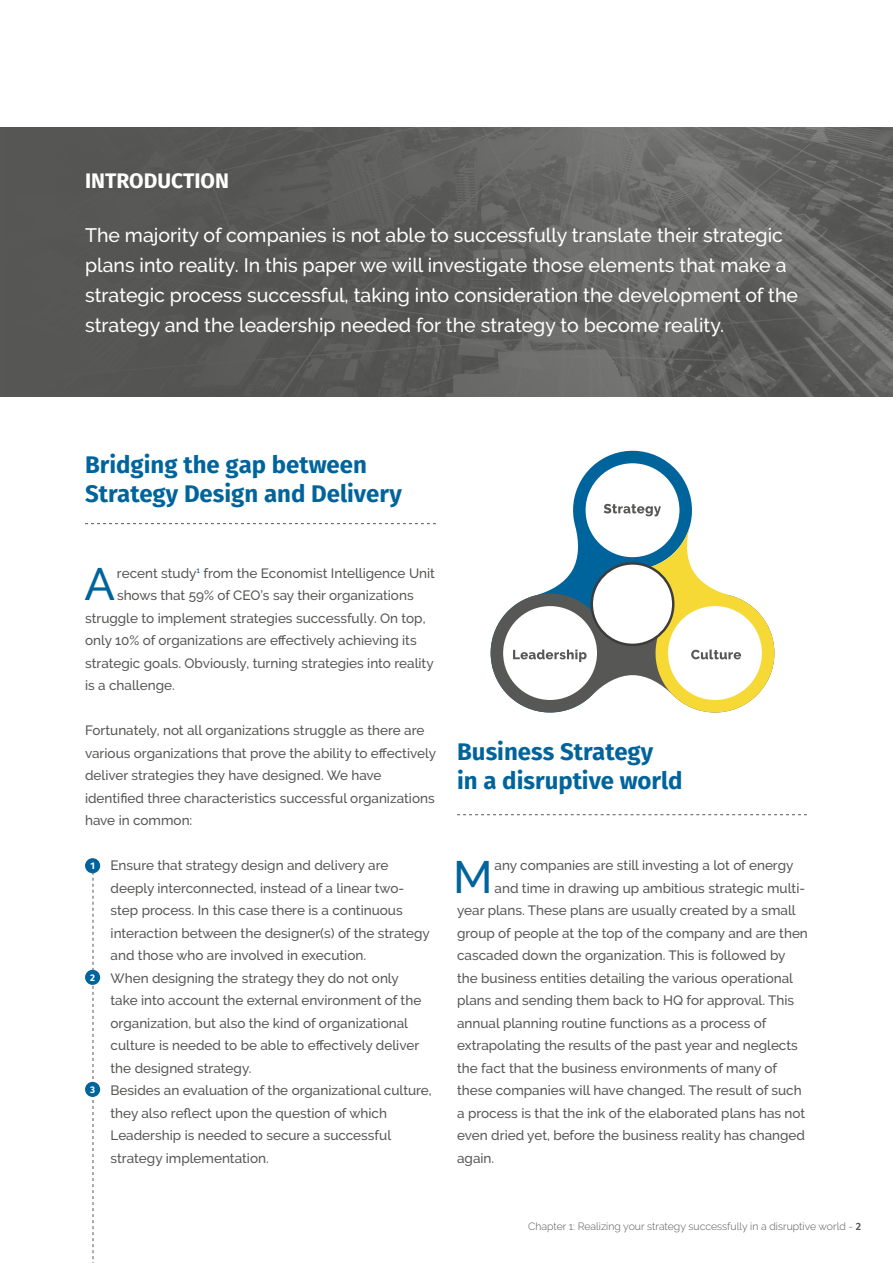
<style>
.page{position:relative;width:893px;height:1263px;background:#fff}
.page>*{position:absolute;margin:0;border:0;box-sizing:border-box;transform-origin:0 0}
.t1{font:500 45.15px "Raleway";color:#00649c}
.t2{font:700 24px/28.8px "Fira Sans";color:#00649c}
.t3{font:700 21px "Fira Sans";color:#fff}
.t4{font:500 19.5px/30px "Raleway";color:#fff}
.t5{font:500 13.5px/22.5px "Raleway";color:#575756}
.t6{font:300 10.5px "Raleway";color:#575756}
.t7{font:700 9.6px "Fira Sans";color:#fff}
.s1{font-family:"Fira Sans";font-weight:600}
</style>
<div class="page">
<svg style="left:93px;top:873px;width:1px;height:390px"></svg>
<img style="left:0;top:128px;width:893px;height:269px">
<svg style="left:85px;top:523px;width:351px;height:1px"></svg>
<svg style="left:457px;top:814px;width:350px;height:1px"></svg>
<div style="left:85px;top:858px;width:15px;height:15px;background:#00649c;border-radius:50%"></div>
<div style="left:85px;top:970px;width:15px;height:15px;background:#00649c;border-radius:50%"></div>
<div style="left:85px;top:1082px;width:15px;height:15px;background:#00649c;border-radius:50%"></div>
<svg style="left:490px;top:450px;width:202px;height:209px"></svg>
<div style="left:586px;top:463px;width:93px;height:94px;background:#fff;border-radius:50%"></div>
<svg style="left:604px;top:504px;width:57px;height:12px"></svg>
<svg style="left:491px;top:526px;width:284px;height:187px"></svg>
<div style="left:592px;top:563px;width:81px;height:82px;background:#fff;border-radius:50%"></div>
<div style="left:591px;top:562px;width:83px;height:84px;border:2px solid #3c3c3b;border-radius:50%"></div>
<h3 class="t3" style="left:85px;top:163px;width:146px">INTRODUCTION</h3>
<p class="t4" style="left:85px;top:220px;width:714px">The majority of companies is not able to successfully translate their strategic plans into reality. In this paper we will investigate those elements that make a strategic process successful, taking into consideration the development of the strategy and the leadership needed for the strategy to become reality.</p>
<h2 class="t2" style="left:85px;top:449px;width:318px">Bridging the gap between<br>Strategy Design and Delivery</h2>
<h1 class="t1" style="left:85px;top:558px;width:32px">A</h1>
<p class="t5" style="left:117px;top:562px;width:319px">recent study<sup>1</sup> from the Economist Intelligence Unit</p>
<p class="t5" style="left:117px;top:584px;width:298px">shows that 59% of CEO’s say their organizations</p>
<p class="t5" style="left:85px;top:607px;width:342px">struggle to implement strategies successfully. On top,</p>
<p class="t5" style="left:85px;top:629px;width:333px">only 10% of organizations are effectively achieving its</p>
<p class="t5" style="left:85px;top:652px;width:350px">strategic goals. Obviously, turning strategies into reality</p>
<p class="t5" style="left:85px;top:674px;width:91px">is a challenge.</p>
<p class="t5" style="left:85px;top:719px;width:352px">Fortunately, not all organizations struggle as there are various organizations that prove the ability to effectively deliver strategies they have designed. We have identified three characteristics successful organizations have in common:</p>
<p class="t5" style="left:111px;top:854px;width:323px">Ensure that strategy design and delivery are deeply interconnected, instead of a linear two&shy;step process. In this case there is a continuous interaction between the designer(s) of the strategy and those who are involved in execution.<br>When designing the strategy they do not only<br>take into account the external environment of the organization, but also the kind of organizational culture is needed to be able to effectively deliver the designed strategy.<br>Besides an evaluation of the organizational culture, they also reflect upon the question of which Leadership is needed to secure a successful strategy implementation.</p>
<h1 class="t1" style="left:453px;top:851px;width:41px">M</h1>
<p class="t5" style="left:495px;top:854px;width:300px">any companies are still investing a lot of energy</p>
<h2 class="t2" style="left:457px;top:736px;width:227px">Business Strategy<br>in a disruptive world</h2>
<p class="t7" style="left:90px;top:858px;width:6px">1</p>
<p class="t5" style="left:495px;top:877px;width:312px">and time in drawing up ambitious strategic multi-</p>
<p class="t5" style="left:457px;top:899px;width:340px">year plans. These plans are usually created by a small</p>
<p class="t5" style="left:457px;top:922px;width:352px">group of people at the top of the company and are then</p>
<p class="t5" style="left:457px;top:944px;width:330px">cascaded down the organization. This is followed by</p>
<p class="t5" style="left:457px;top:967px;width:337px">the business entities detailing the various operational</p>
<p class="t5" style="left:457px;top:989px;width:339px">plans and sending them back to HQ for approval. This</p>
<p class="t5" style="left:457px;top:1012px;width:311px">annual planning routine functions as a process of</p>
<p class="t5" style="left:457px;top:1034px;width:342px">extrapolating the results of the past year and neglects</p>
<p class="t5" style="left:457px;top:1057px;width:321px">the fact that the business environments of many of</p>
<p class="t5" style="left:457px;top:1079px;width:346px">these companies will have changed. The result of such</p>
<p class="t5" style="left:457px;top:1102px;width:350px">a process is that the ink of the elaborated plans has not</p>
<p class="t5" style="left:457px;top:1124px;width:349px">even dried yet, before the business reality has changed</p>
<p class="t5" style="left:457px;top:1147px;width:39px">again.</p>
<p class="t7" style="left:90px;top:969px;width:6px">2</p>
<p class="t7" style="left:90px;top:1081px;width:6px">3</p>
<p class="t6" style="left:528px;top:1220px;width:334px">Chapter 1: Realizing your strategy successfully in a disruptive world - <span class="s1">2</span></p>
</div>
